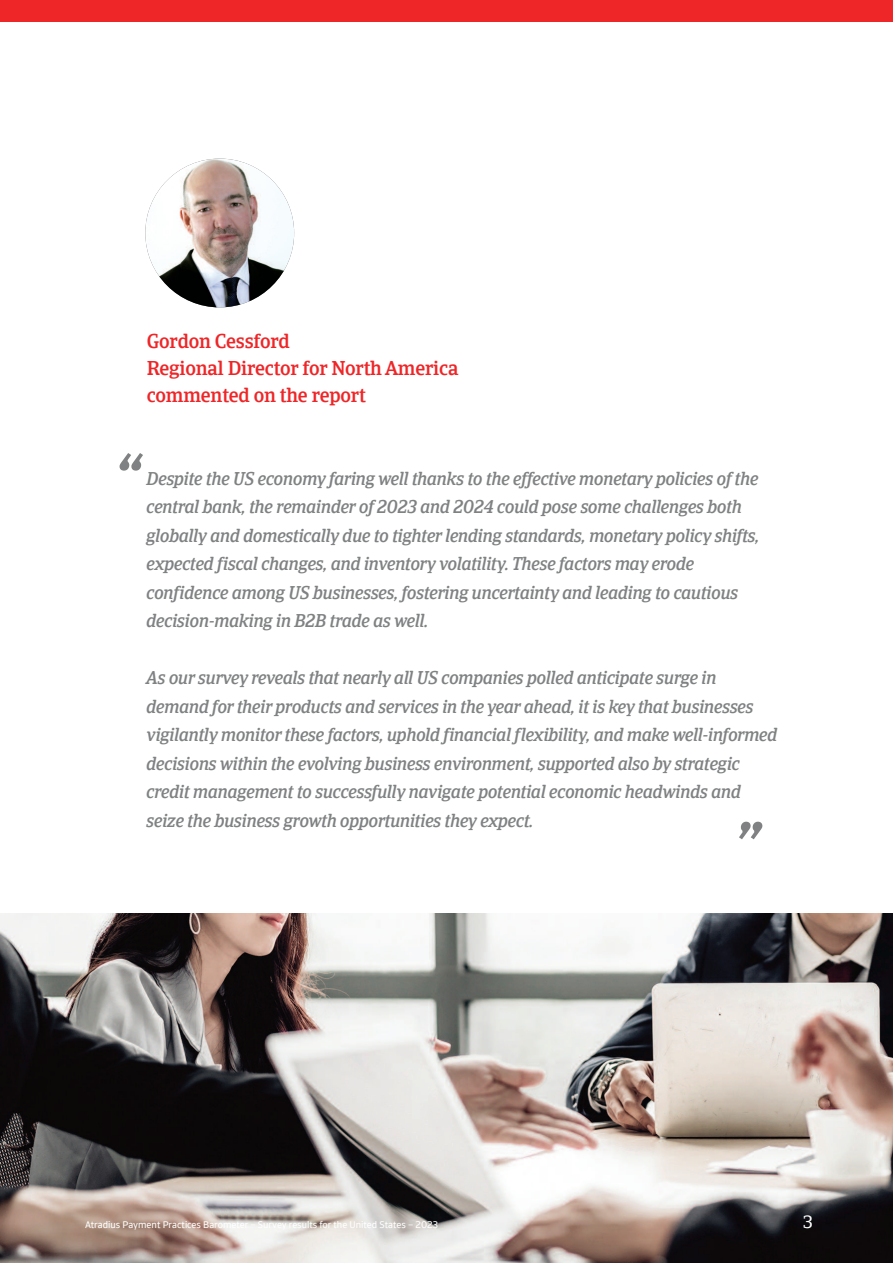
<style>
.page{position:relative;width:893px;height:1263px;background:#fff}
.page>*{position:absolute;margin:0;border:0;box-sizing:border-box;transform-origin:0 0}
.t1{font:italic 500 71.1px "Catalana";color:#7f8182;scale:.96 1}
.t2{font:500 19.5px/27px "Catalana";letter-spacing:-.01em;color:#ee2628}
.t3{font:italic 500 18px/28.5px "Catalana";letter-spacing:-.015em;color:#7f8182;scale:.96 1}
.t4{font:18px "Catalana";color:#fff}
.t5{font:9.75px "Catalana Sans";color:#fff}
</style>
<div class="page">
<img style="left:0;top:913px;width:893px;height:349px">
<div style="left:0;top:0;width:893px;height:21px;background:#ee2628"></div>
<img style="left:145px;top:159px;width:149px;height:148px;border-radius:50%">
<p class="t2" style="left:147px;top:327px;width:313px">Gordon Cessford<br>Regional Director for North America commented on the report</p>
<h1 class="t1" style="left:114px;top:433px;width:30px">“</h1>
<p class="t3" style="left:147px;top:464px;width:640px">Despite the US economy faring well thanks to the effective monetary policies of the central bank, the remainder of 2023 and 2024 could pose some challenges both globally and domestically due to tighter lending standards, monetary policy shifts, expected fiscal changes, and inventory volatility. These factors may erode confidence among US businesses, fostering uncertainty and leading to cautious decision-making in B2B trade as well.</p>
<p class="t3" style="left:147px;top:664px;width:659px">As our survey reveals that nearly all US companies polled anticipate surge in demand for their products and services in the year ahead, it is key that businesses vigilantly monitor these factors, uphold financial flexibility, and make well-informed decisions within the evolving business environment, supported also by strategic credit management to successfully navigate potential economic headwinds and seize the business growth opportunities they expect.</p>
<h1 class="t1" style="left:732px;top:801px;width:30px">”</h1>
<p class="t5" style="left:85px;top:1218px;width:355px">Atradius Payment Practices Barometer – Survey results for the United States – 2023</p>
<p class="t4" style="left:803px;top:1210px;width:12px">3</p>
</div>
